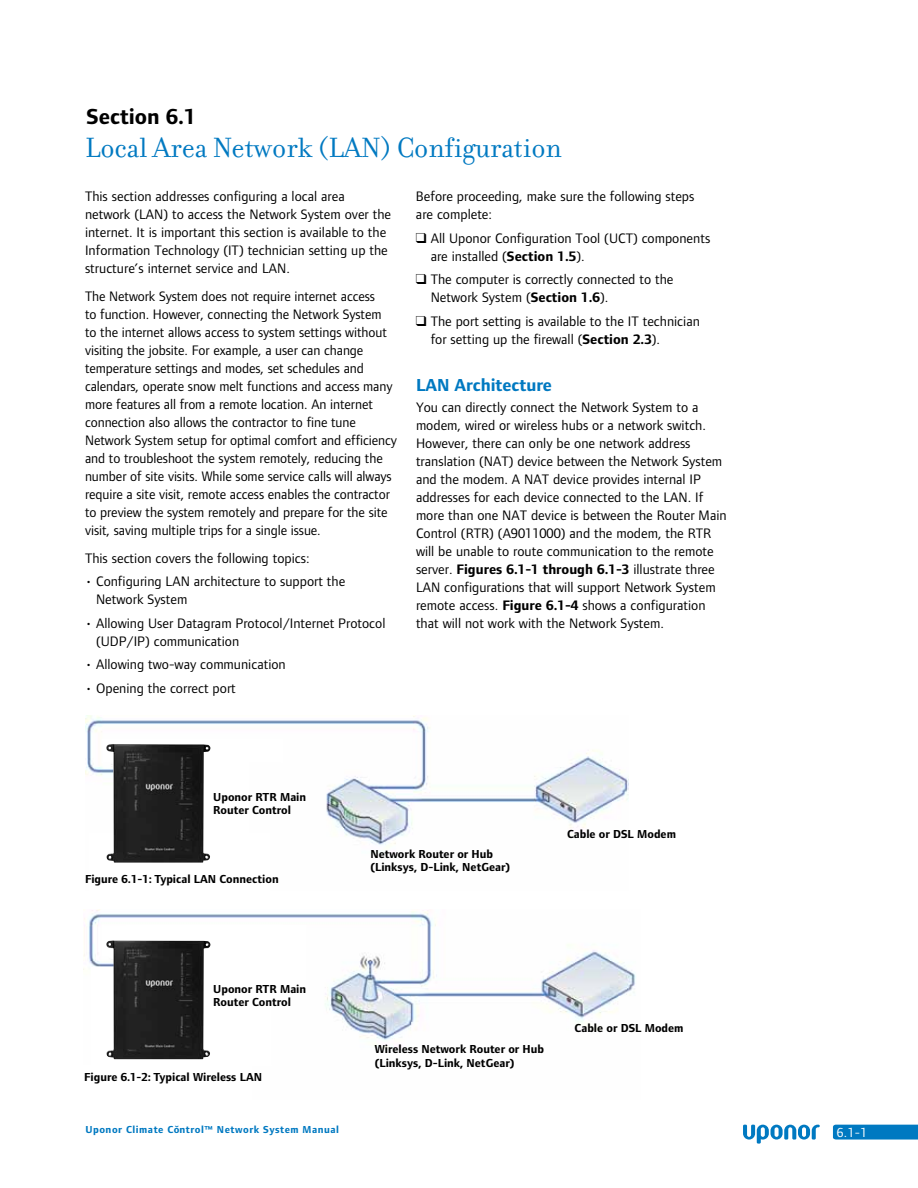
<style>
.page{position:relative;width:918px;height:1188px;background:#fff}
.page>*{position:absolute;margin:0;border:0;box-sizing:border-box;transform-origin:0 0}
.t1{font:30px "Filosofia";color:#0079c1}
.t2{font:700 22.5px "Foundry Form Sans";color:#000}
.t3{font:700 18px "Foundry Form Sans";color:#0079c1}
.t4{font:14.25px/18px "Foundry Form Sans";color:#000}
.t5{font:13.5px "Foundry Form Sans";color:#fff}
.t6{font:700 12px/13.5px "Foundry Form Sans";color:#000}
.t7{font:700 10.5px "Foundry Form Sans";letter-spacing:.05em;color:#0079c1}
.s1{font-weight:700}
</style>
<div class="page">
<svg style="left:743px;top:1125px;width:77px;height:19px"></svg>
<svg style="left:833px;top:1125px;width:85px;height:15px"></svg>
<img style="left:85px;top:716px;width:543px;height:129px">
<div style="left:88px;top:833px;width:182px;height:59px;background:#fff"></div>
<div style="left:101px;top:739px;width:182px;height:25px;background:#fff"></div>
<div style="left:113px;top:741px;width:137px;height:158px;background:#fff"></div>
<img style="left:83px;top:910px;width:553px;height:138px">
<div style="left:91px;top:967px;width:182px;height:99px;background:#fff"></div>
<div style="left:125px;top:925px;width:182px;height:55px;background:#fff"></div>
<div style="left:102px;top:924px;width:182px;height:33px;background:#fff"></div>
<img style="left:106px;top:744px;width:105px;height:119px">
<img style="left:106px;top:940px;width:105px;height:119px">
<h2 class="t2" style="left:87px;top:104px;width:111px">Section 6.1</h2>
<h1 class="t1" style="left:85px;top:131px;width:478px">Local Area Network (LAN) Configuration</h1>
<p class="t4" style="left:85px;top:188px;width:308px">This section addresses configuring a local area network (LAN) to access the Network System over the internet. It is important this section is available to the Information Technology (IT) technician setting up the structure’s internet service and LAN.</p>
<p class="t4" style="left:85px;top:287px;width:314px">The Network System does not require internet access<br>to function. However, connecting the Network System<br>to the internet allows access to system settings without visiting the jobsite. For example, a user can change temperature settings and modes, set schedules and calendars, operate snow melt functions and access many more features all from a remote location. An internet connection also allows the contractor to fine tune Network System setup for optimal comfort and efficiency and to troubleshoot the system remotely, reducing the number of site visits. While some service calls will always require a site visit, remote access enables the contractor to preview the system remotely and prepare for the site visit, saving multiple trips for a single issue.</p>
<p class="t4" style="left:85px;top:549px;width:226px">This section covers the following topics:</p>
<p class="t4" style="left:96px;top:572px;width:251px;text-indent:-11px">• Configuring LAN architecture to support the<br>Network System</p>
<p class="t4" style="left:96px;top:614px;width:291px;text-indent:-11px">• Allowing User Datagram Protocol/Internet Protocol (UDP/IP) communication</p>
<p class="t4" style="left:85px;top:655px;width:202px">• Allowing two-way communication</p>
<p class="t4" style="left:85px;top:679px;width:152px">• Opening the correct port</p>
<p class="t4" style="left:416px;top:188px;width:280px">Before proceeding, make sure the following steps are complete:</p>
<p class="t4" style="left:431px;top:229px;width:281px;text-indent:-15px">❑ All Uponor Configuration Tool (UCT) components are installed (<span class="s1">Section 1.5</span>).</p>
<p class="t4" style="left:431px;top:270px;width:244px;text-indent:-15px">❑ The computer is correctly connected to the<br>Network System (<span class="s1">Section 1.6</span>).</p>
<p class="t4" style="left:431px;top:312px;width:271px;text-indent:-15px">❑ The port setting is available to the IT technician for setting up the firewall (<span class="s1">Section 2.3</span>).</p>
<p class="t3" style="left:416px;top:375px;width:138px">LAN Architecture</p>
<p class="t4" style="left:416px;top:398px;width:312px">You can directly connect the Network System to a modem, wired or wireless hubs or a network switch.<br>However, there can only be one network address translation (NAT) device between the Network System and the modem. A NAT device provides internal IP addresses for each device connected to the LAN. If more than one NAT device is between the Router Main Control (RTR) (A9011000) and the modem, the RTR will be unable to route communication to the remote server. <span class="s1">Figures 6.1-1 through 6.1-3</span> illustrate three LAN configurations that will support Network System remote access. <span class="s1">Figure 6.1-4</span> shows a configuration that will not work with the Network System.</p>
<p class="t6" style="left:213px;top:790px;width:94px">Uponor RTR Main<br>Router Control</p>
<p class="t6" style="left:85px;top:872px;width:195px">Figure 6.1-1: Typical LAN Connection</p>
<p class="t6" style="left:213px;top:982px;width:94px">Uponor RTR Main<br>Router Control</p>
<p class="t6" style="left:84px;top:1071px;width:179px">Figure 6.1-2: Typical Wireless LAN</p>
<p class="t6" style="left:370px;top:847px;width:141px">Network Router or Hub (Linksys, D-Link, NetGear)</p>
<p class="t6" style="left:567px;top:827px;width:111px">Cable or DSL Modem</p>
<p class="t6" style="left:375px;top:1042px;width:171px">Wireless Network Router or Hub (Linksys, D-Link, NetGear)</p>
<p class="t6" style="left:575px;top:1021px;width:111px">Cable or DSL Modem</p>
<p class="t7" style="left:85px;top:1123px;width:255px">Uponor Climate Co˘ntrol™ Network System Manual</p>
<p class="t5" style="left:837px;top:1125px;width:32px">6.1-1</p>
</div>
